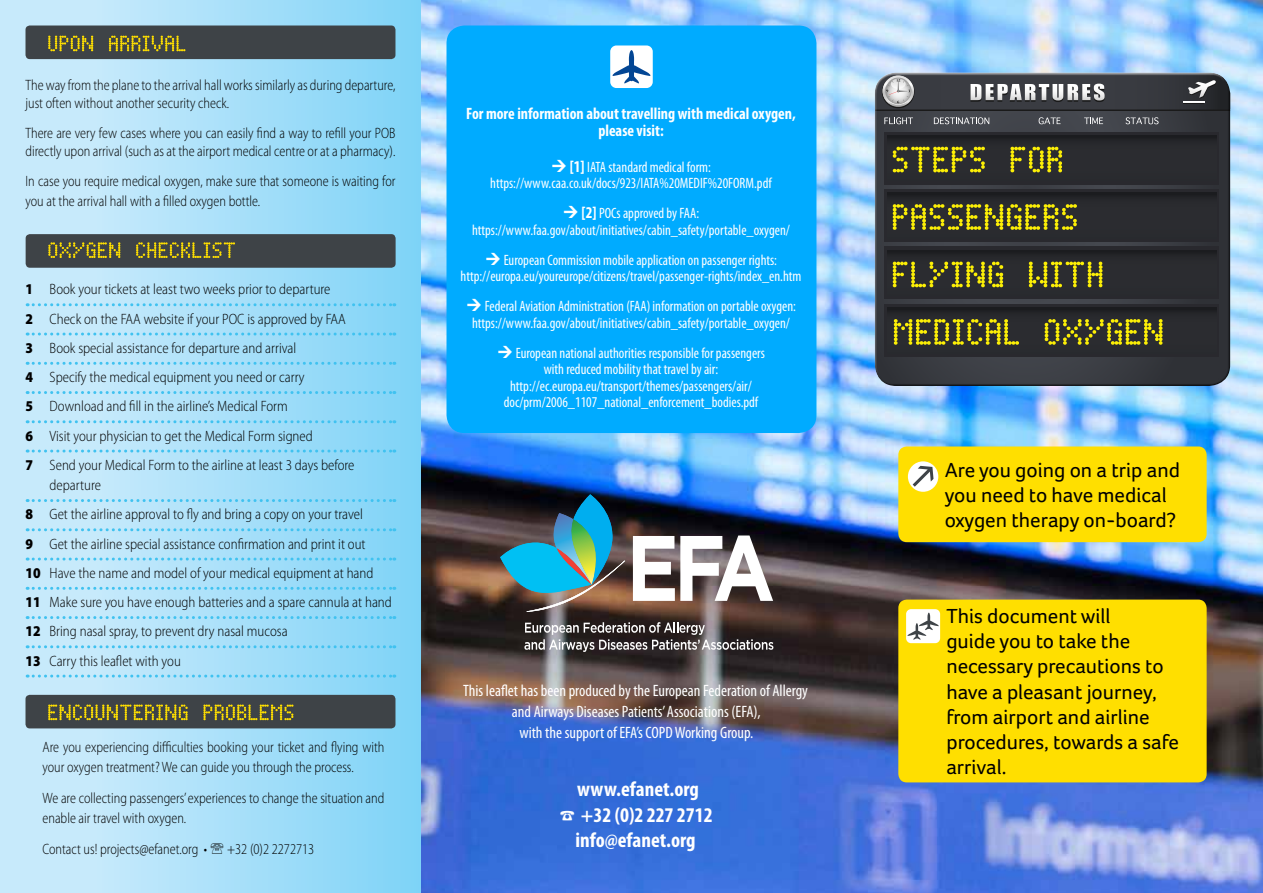
<style>
.page{position:relative;width:1263px;height:893px;background:#fff}
.page>*{position:absolute;margin:0;border:0;box-sizing:border-box;transform-origin:0 0}
.t1{font:21px/25.2px "Foco";color:#000}
.t2{font:700 condensed 21px/25.5px "Myriad Pro";color:#fff;text-align:center}
.t3{font:condensed 16.5px/21px "Myriad Pro";color:#fff;text-align:center}
.t4{font:700 condensed 16.5px/16.5px "Myriad Pro";color:#fff;text-align:center;scale:.96 1}
.t5{font:condensed 15px/16.5px "Myriad Pro";color:#fff;scale:.96 1}
.t6{font:300 semi-condensed 15px/29.2px "Myriad Pro";color:#000;scale:.95 1}
.t7{font:300 semi-condensed 15px/19.5px "Myriad Pro";color:#000;scale:.9 1}
.s1{font-weight:900}
.s2{font-weight:700;font-size:16.5px}
</style>
<div class="page">
<div style="left:0;top:0;width:438px;height:893px;background:linear-gradient(to right,#d4eefc,#7fd3f7)"></div>
<img style="left:421px;top:0;width:842px;height:893px">
<div style="left:898px;top:446px;width:308px;height:96px;background:#ffdf00;border-radius:9px"></div>
<div style="left:908px;top:461px;width:30px;height:31px;background:#fff;border-radius:50%"></div>
<svg style="left:913px;top:466px;width:20px;height:21px"></svg>
<div style="left:898px;top:600px;width:308px;height:182px;background:#ffdf00;border-radius:9px"></div>
<div style="left:906px;top:609px;width:34px;height:34px;background:#fff;border-radius:5px"></div>
<svg style="left:907px;top:613px;width:32px;height:27px"></svg>
<div style="left:446px;top:26px;width:370px;height:407px;background:#00abff;border-radius:18px"></div>
<div style="left:610px;top:45px;width:43px;height:43px;background:#fff;border-radius:6px"></div>
<svg style="left:612px;top:50px;width:39px;height:34px"></svg>
<div style="left:26px;top:695px;width:369px;height:33px;background:#3e4347;border-radius:4px"></div>
<svg style="left:48px;top:704px;width:245px;height:16px"></svg>
<div style="left:26px;top:234px;width:370px;height:34px;background:#3e4347;border-radius:4px"></div>
<svg style="left:48px;top:242px;width:187px;height:16px"></svg>
<svg style="left:27px;top:303px;width:368px;height:3px"></svg>
<svg style="left:27px;top:333px;width:368px;height:3px"></svg>
<svg style="left:27px;top:362px;width:368px;height:3px"></svg>
<svg style="left:27px;top:391px;width:368px;height:3px"></svg>
<svg style="left:27px;top:420px;width:368px;height:3px"></svg>
<svg style="left:27px;top:450px;width:368px;height:3px"></svg>
<svg style="left:27px;top:499px;width:368px;height:3px"></svg>
<svg style="left:27px;top:528px;width:368px;height:3px"></svg>
<svg style="left:27px;top:558px;width:368px;height:3px"></svg>
<svg style="left:27px;top:587px;width:368px;height:3px"></svg>
<svg style="left:27px;top:616px;width:368px;height:3px"></svg>
<svg style="left:27px;top:645px;width:368px;height:3px"></svg>
<svg style="left:27px;top:675px;width:368px;height:3px"></svg>
<div style="left:872px;top:71px;width:357px;height:305px;background:#fff;opacity:.75"></div>
<div style="left:875px;top:78px;width:356px;height:309px;background:#000;opacity:.75"></div>
<div style="left:26px;top:26px;width:369px;height:33px;background:#3e4347;border-radius:4px"></div>
<svg style="left:48px;top:36px;width:137px;height:15px"></svg>
<svg style="left:524px;top:622px;width:249px;height:30px"></svg>
<svg style="left:633px;top:535px;width:140px;height:66px"></svg>
<img style="left:500px;top:494px;width:125px;height:118px">
<svg style="left:211px;top:843px;width:12px;height:11px"></svg>
<p class="t7" style="left:26px;top:76px;width:413px;line-height:18px">The way from the plane to the arrival hall works similarly as during departure, just often without another security check.</p>
<p class="t7" style="left:26px;top:124px;width:413px;line-height:18px">There are very few cases where you can easily find a way to refill your POB directly upon arrival (such as at the airport medical centre or at a pharmacy).</p>
<p class="t7" style="left:26px;top:171px;width:413px">In case you require medical oxygen, make sure that someone is waiting for you at the arrival hall with a filled oxygen bottle.</p>
<p class="t6" style="left:26px;top:275px;width:348px"><span class="s1">1</span> Book your tickets at least two weeks prior to departure<br><span class="s1">2</span> Check on the FAA website if your POC is approved by FAA <span class="s1">3</span> Book special assistance for departure and arrival<br><span class="s1">4</span> Specify the medical equipment you need or carry<br><span class="s1">5</span> Download and fill in the airline’s Medical Form<br><span class="s1">6</span> Visit your physician to get the Medical Form signed<br><span class="s1">7</span> Send your Medical Form to the airline at least 3 days before</p>
<p class="t6" style="left:26px;top:471px;width:387px;text-indent:24px">departure<br><span class="s1">8</span> Get the airline approval to fly and bring a copy on your travel<br><span class="s1">9</span> Get the airline special assistance confirmation and print it out<br><span class="s1">10</span> Have the name and model of your medical equipment at hand <span class="s1">11</span> Make sure you have enough batteries and a spare cannula at hand <span class="s1">12</span> Bring nasal spray, to prevent dry nasal mucosa<br><span class="s1">13</span> Carry this leaflet with you</p>
<p class="t7" style="left:43px;top:738px;width:381px">Are you experiencing difficulties booking your ticket and flying with your oxygen treatment? We can guide you through the process.</p>
<p class="t7" style="left:43px;top:789px;width:381px">We are collecting passengers’ experiences to change the situation and enable air travel with oxygen.</p>
<p class="t7" style="left:43px;top:840px;width:184px">Contact us! projects@efanet.org •</p>
<p class="t7" style="left:227px;top:840px;width:98px">+32 (0)2 2272713</p>
<p class="t4" style="left:466px;top:105px;width:345px">For more information about travelling with medical oxygen, please visit:</p>
<p class="t5" style="left:490px;top:158px;width:295px;text-indent:79px"><span class="s2">[1]</span> IATA standard medical form: https://www.caa.co.uk/docs/923/IATA%20MEDIF%20FORM.pdf</p>
<p class="t5" style="left:472px;top:205px;width:333px;text-indent:110px"><span class="s2">[2]</span> POCs approved by FAA: https://www.faa.gov/about/initiatives/cabin_safety/portable_oxygen/</p>
<p class="t5" style="left:461px;top:251px;width:357px;text-indent:43px">European Commission mobile application on passenger rights: http://europa.eu/youreurope/citizens/travel/passenger-rights/index_en.htm</p>
<p class="t5" style="left:472px;top:298px;width:339px;text-indent:13px">Federal Aviation Administration (FAA) information on portable oxygen: https://www.faa.gov/about/initiatives/cabin_safety/portable_oxygen/</p>
<p class="t5" style="left:516px;top:344px;width:261px">European national authorities responsible for passengers</p>
<p class="t5" style="left:544px;top:361px;width:183px">with reduced mobility that travel by air:</p>
<p class="t5" style="left:510px;top:377px;width:253px">http://ec.europa.eu/transport/themes/passengers/air/</p>
<p class="t5" style="left:504px;top:394px;width:266px">doc/prm/2006_1107_national_enforcement_bodies.pdf</p>
<p class="t3" style="left:463px;top:679px;width:346px">This leaflet has been produced by the European Federation of Allergy and Airways Diseases Patients’ Associations (EFA),<br>with the support of EFA’s COPD Working Group.</p>
<h1 class="t2" style="left:560px;top:776px;width:154px">www.efanet.org<br>☎ +32 (0)2 227 2712 info@efanet.org</h1>
<h1 class="t1" style="left:945px;top:457px;width:237px">Are you going on a trip and you need to have medical oxygen therapy on-board?</h1>
<h1 class="t1" style="left:946px;top:603px;width:234px">This document will<br>guide you to take the necessary precautions to have a pleasant journey, from airport and airline procedures, towards a safe arrival.</h1>
</div>
